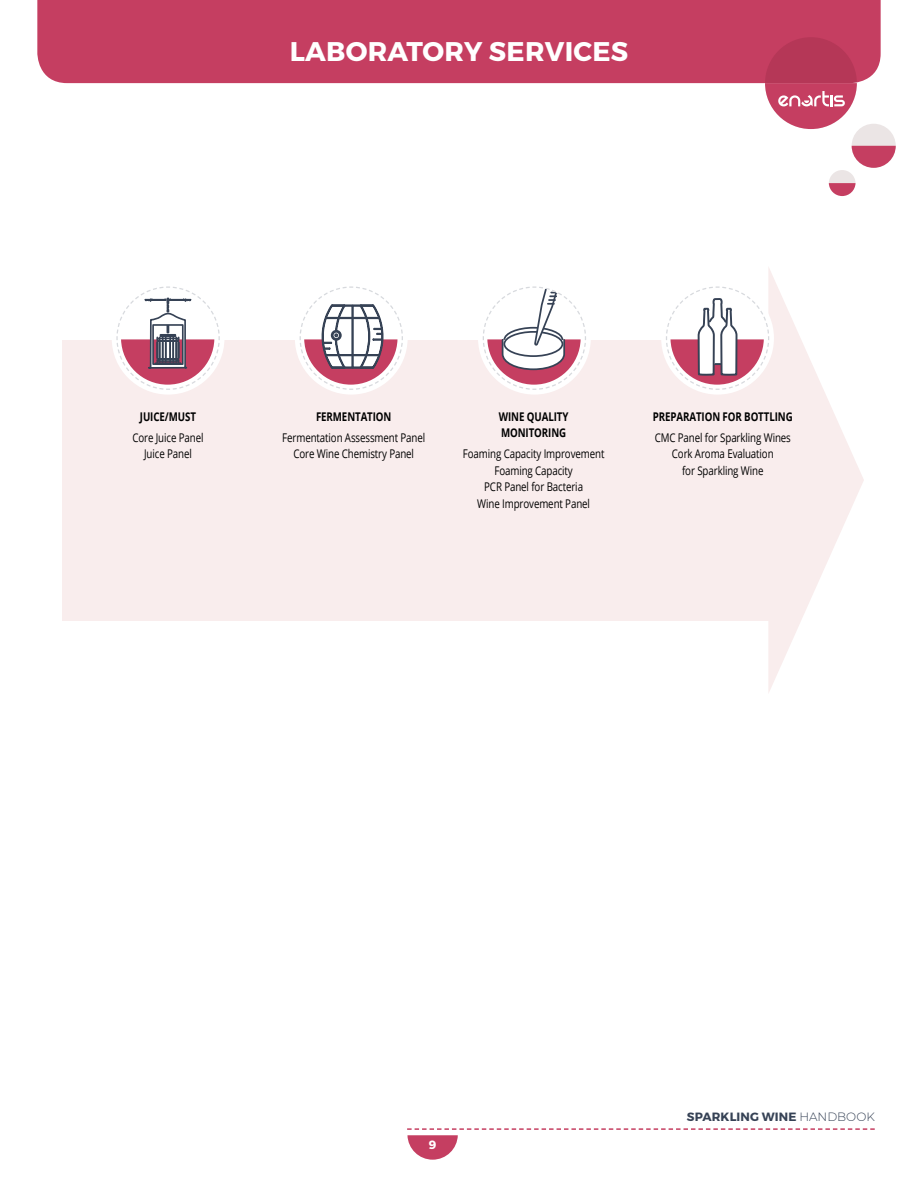
<style>
.page{position:relative;width:918px;height:1188px;background:#fff}
.page>*{position:absolute;margin:0;border:0;box-sizing:border-box;transform-origin:0 0}
.t1{font:700 27px "Montserrat";letter-spacing:.01em;color:#fff}
.t2{font:12px/16.5px "Open Sans";letter-spacing:-.01em;color:#000;text-align:center;scale:.81 1}
.t3{font:700 12px/16.5px "Open Sans";letter-spacing:-.01em;color:#000;scale:.81 1}
.t4{font:700 12px "Montserrat";letter-spacing:.01em;color:#364255}
.t5{font:700 12px "Montserrat";color:#fff}
.s1{font-weight:300}
</style>
<div class="page">
<div style="left:37px;top:0;width:628px;height:83px;background:#c53e61"></div>
<svg style="left:407px;top:1128px;width:468px;height:32px"></svg>
<div style="left:63px;top:340px;width:714px;height:280px;background:#f9eded"></div>
<div style="left:112px;top:282px;width:113px;height:113px;background:#fff;border-radius:50%"></div>
<svg style="left:116px;top:286px;width:104px;height:105px"></svg>
<div style="left:295px;top:282px;width:113px;height:113px;background:#fff;border-radius:50%"></div>
<svg style="left:299px;top:286px;width:105px;height:105px"></svg>
<div style="left:478px;top:282px;width:113px;height:113px;background:#fff;border-radius:50%"></div>
<svg style="left:482px;top:286px;width:105px;height:105px"></svg>
<svg style="left:665px;top:0;width:231px;height:693px"></svg>
<h1 class="t1" style="left:290px;top:35px;width:340px">LABORATORY SERVICES</h1>
<p class="t3" style="left:140px;top:408px;width:71px">JUICE/MUST</p>
<p class="t2" style="left:132px;top:429px;width:89px">Core Juice Panel<br>Juice Panel</p>
<p class="t3" style="left:316px;top:408px;width:95px">FERMENTATION</p>
<p class="t2" style="left:282px;top:429px;width:178px">Fermentation Assessment Panel<br>Core Wine Chemistry Panel</p>
<p class="t3" style="left:499px;top:408px;width:87px">WINE QUALITY<br>MONITORING</p>
<p class="t2" style="left:463px;top:445px;width:176px">Foaming Capacity Improvement<br>Foaming Capacity<br>PCR Panel for Bacteria<br>Wine Improvement Panel</p>
<p class="t3" style="left:653px;top:408px;width:174px">PREPARATION FOR BOTTLING</p>
<p class="t2" style="left:655px;top:429px;width:170px">CMC Panel for Sparkling Wines<br>Cork Aroma Evaluation<br>for Sparkling Wine</p>
<p class="t5" style="left:429px;top:1138px;width:9px">9</p>
<p class="t4" style="left:687px;top:1110px;width:189px">SPARKLING WINE <span class="s1">HANDBOOK</span></p>
</div>
